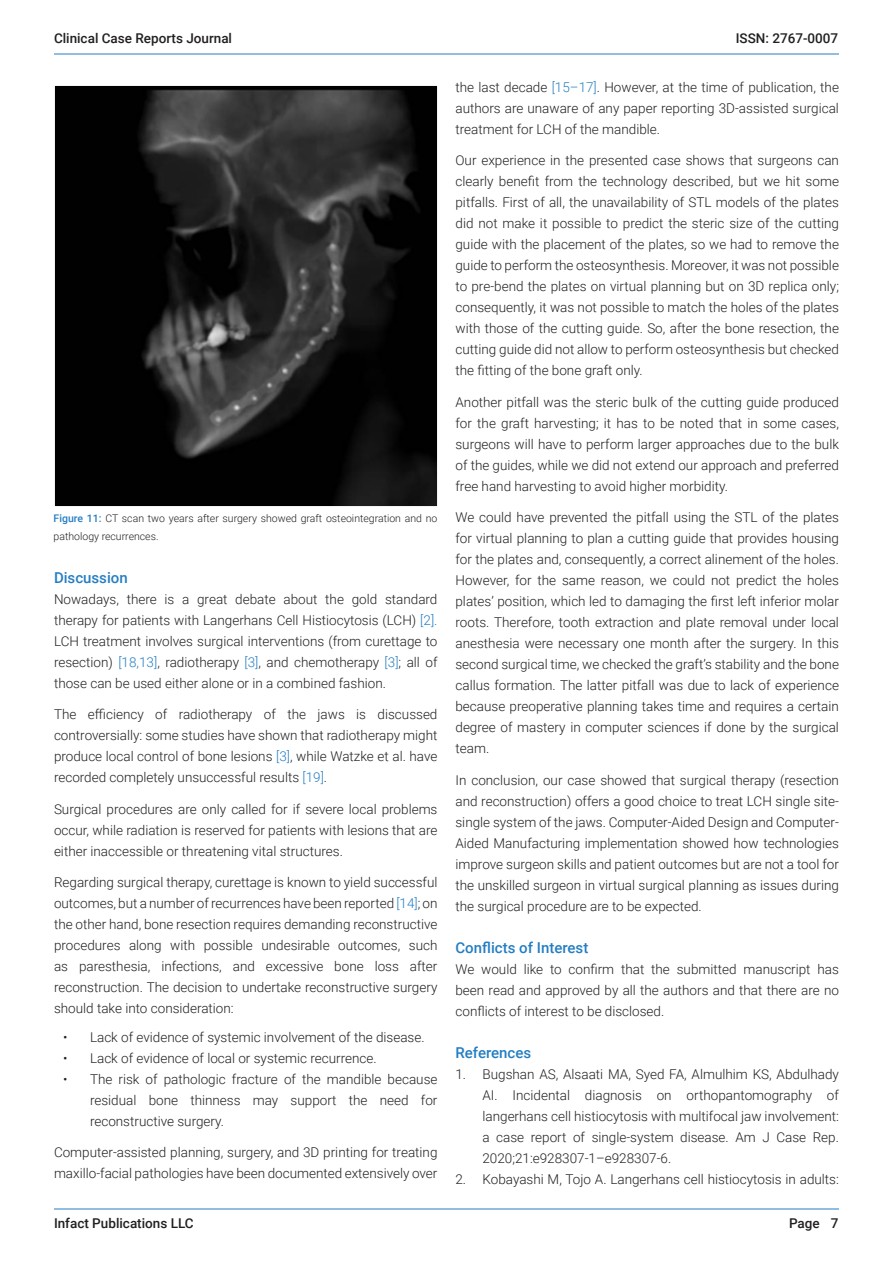
<style>
.page{position:relative;width:893px;height:1263px;background:#fff}
.page>*{position:absolute;margin:0;border:0;box-sizing:border-box;transform-origin:0 0}
.H1_Side_heading{font:500 15px "Roboto";color:#247ec2}
.Text__7{font:300 13.5px/21px "Roboto";color:#231f20;text-align:justify}
.Text_part{font:300 13.5px/21px "Roboto";color:#231f20;text-align:justify}
.t1{font:500 13.5px "Roboto";color:#231f20}
.figure_text{font:300 10.5px/18px "Roboto";color:#231f20}
.s1{font-weight:500;color:#247ec2}
.s2{color:#247ec2}
</style>
<div class="page">
<img style="left:55px;top:86px;width:382px;height:420px">
<hr style="left:54px;top:54px;width:785px;height:1px;background:#267dc2">
<hr style="left:54px;top:1208px;width:785px;height:1px;background:#267dc2">
<p class="t1" style="left:54px;top:29px;width:180px">Clinical Case Reports Journal</p>
<p class="figure_text" style="left:54px;top:509px;width:385px"><span class="s1">Figure 11:</span> CT scan two years after surgery showed graft osteointegration and no pathology recurrences.</p>
<p class="H1_Side_heading" style="left:54px;top:567px;width:75px">Discussion</p>
<p class="Text_part" style="left:54px;top:588px;width:385px">Nowadays, there is a great debate about the gold standard therapy for patients with Langerhans Cell Histiocytosis (LCH) <span class="s2">[2].<br></span>LCH treatment involves surgical interventions (from curettage to resection) <span class="s2">[18,13]</span>, radiotherapy <span class="s2">[3]</span>, and chemotherapy <span class="s2">[3]</span>; all of those can be used either alone or in a combined fashion.</p>
<p class="Text__7" style="left:54px;top:703px;width:385px">The efficiency of radiotherapy of the jaws is discussed controversially: some studies have shown that radiotherapy might produce local control of bone lesions <span class="s2">[3]</span>, while Watzke et al. have recorded completely unsuccessful results <span class="s2">[19]</span>.</p>
<p class="Text__7" style="left:54px;top:798px;width:385px">Surgical procedures are only called for if severe local problems occur, while radiation is reserved for patients with lesions that are either inaccessible or threatening vital structures.</p>
<p class="Text__7" style="left:54px;top:871px;width:385px">Regarding surgical therapy, curettage is known to yield successful outcomes, but a number of recurrences have been reported <span class="s2">[14]</span>; on the other hand, bone resection requires demanding reconstructive procedures along with possible undesirable outcomes, such as paresthesia, infections, and excessive bone loss after reconstruction. The decision to undertake reconstructive surgery should take into consideration:</p>
<p class="Text__7" style="left:63px;top:1026px;width:363px">• Lack of evidence of systemic involvement of the disease.</p>
<p class="Text__7" style="left:63px;top:1047px;width:315px">• Lack of evidence of local or systemic recurrence.</p>
<p class="Text__7" style="left:90px;top:1068px;width:349px;text-indent:-27px">• The risk of pathologic fracture of the mandible because residual bone thinness may support the need for reconstructive surgery.</p>
<p class="Text__7" style="left:54px;top:1141px;width:385px">Computer-assisted planning, surgery, and 3D printing for treating maxillo-facial pathologies have been documented extensively over</p>
<p class="t1" style="left:736px;top:29px;width:104px">ISSN: 2767-0007</p>
<p class="Text__7" style="left:455px;top:76px;width:385px">the last decade <span class="s2">[15–17]</span>. However, at the time of publication, the authors are unaware of any paper reporting 3D-assisted surgical treatment for LCH of the mandible.</p>
<p class="Text__7" style="left:455px;top:149px;width:385px">Our experience in the presented case shows that surgeons can clearly benefit from the technology described, but we hit some pitfalls. First of all, the unavailability of STL models of the plates did not make it possible to predict the steric size of the cutting guide with the placement of the plates, so we had to remove the guide to perform the osteosynthesis. Moreover, it was not possible to pre-bend the plates on virtual planning but on 3D replica only; consequently, it was not possible to match the holes of the plates with those of the cutting guide. So, after the bone resection, the cutting guide did not allow to perform osteosynthesis but checked the fitting of the bone graft only.</p>
<p class="Text__7" style="left:455px;top:391px;width:385px">Another pitfall was the steric bulk of the cutting guide produced for the graft harvesting; it has to be noted that in some cases, surgeons will have to perform larger approaches due to the bulk of the guides, while we did not extend our approach and preferred free hand harvesting to avoid higher morbidity.</p>
<p class="Text__7" style="left:455px;top:506px;width:385px">We could have prevented the pitfall using the STL of the plates for virtual planning to plan a cutting guide that provides housing for the plates and, consequently, a correct alinement of the holes.<br>However, for the same reason, we could not predict the holes plates’ position, which led to damaging the first left inferior molar roots. Therefore, tooth extraction and plate removal under local anesthesia were necessary one month after the surgery. In this second surgical time, we checked the graft’s stability and the bone callus formation. The latter pitfall was due to lack of experience because preoperative planning takes time and requires a certain degree of mastery in computer sciences if done by the surgical team.</p>
<p class="Text__7" style="left:455px;top:769px;width:385px">In conclusion, our case showed that surgical therapy (resection and reconstruction) offers a good choice to treat LCH single site&shy;single system of the jaws. Computer-Aided Design and Computer-Aided Manufacturing implementation showed how technologies improve surgeon skills and patient outcomes but are not a tool for the unskilled surgeon in virtual surgical planning as issues during the surgical procedure are to be expected.</p>
<p class="H1_Side_heading" style="left:455px;top:937px;width:134px">Conflicts of Interest</p>
<p class="Text_part" style="left:455px;top:958px;width:385px">We would like to confirm that the submitted manuscript has been read and approved by all the authors and that there are no conflicts of interest to be disclosed.</p>
<p class="H1_Side_heading" style="left:455px;top:1042px;width:77px">References</p>
<p class="Text__7" style="left:482px;top:1063px;width:358px;text-indent:-27px">1. Bugshan AS, Alsaati MA, Syed FA, Almulhim KS, Abdulhady AI. Incidental diagnosis on orthopantomography of langerhans cell histiocytosis with multifocal jaw involvement: a case report of single-system disease. Am J Case Rep.<br>2020;21:e928307-1–e928307-6.</p>
<p class="Text__7" style="left:455px;top:1168px;width:385px">2. Kobayashi M, Tojo A. Langerhans cell histiocytosis in adults:</p>
<p class="t1" style="left:54px;top:1213px;width:141px">Infact Publications LLC</p>
<p class="t1" style="left:789px;top:1213px;width:51px">Page 7</p>
</div>
